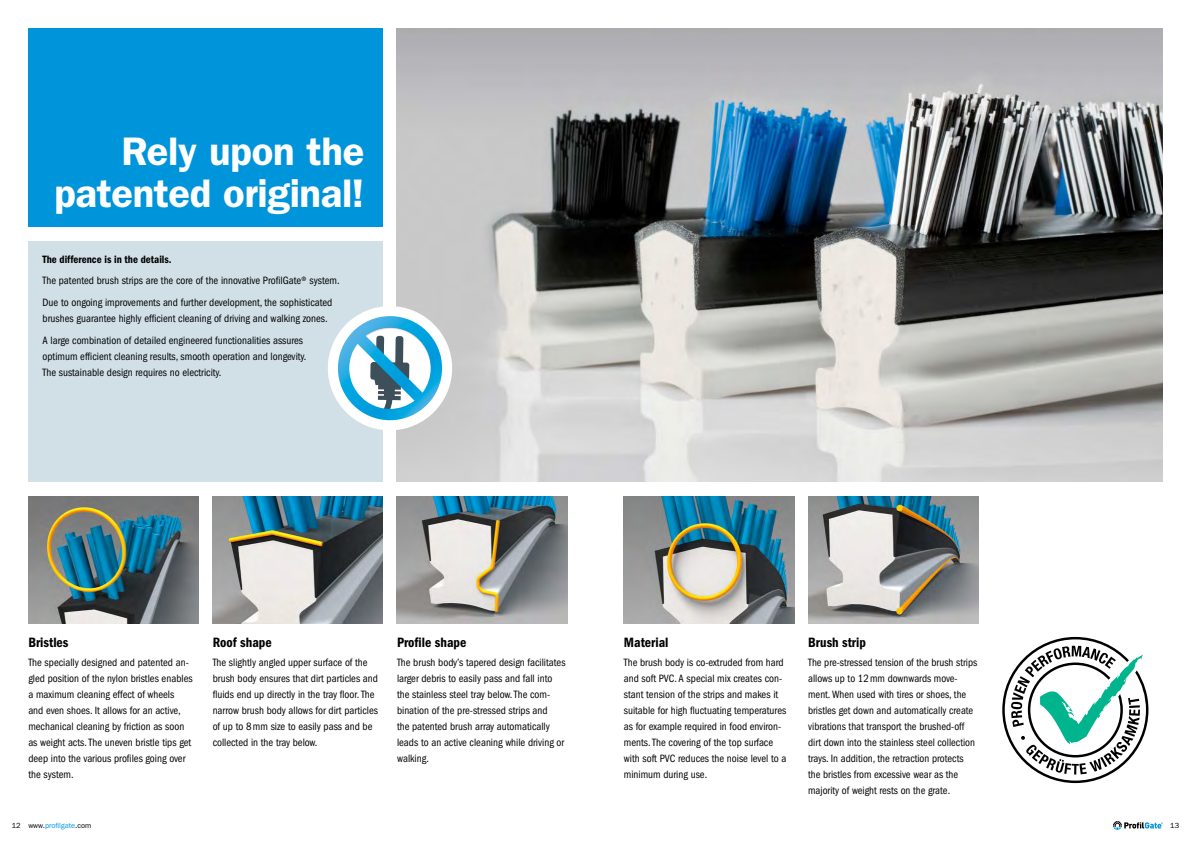
<style>
.page{position:relative;width:1191px;height:842px;background:#fff}
.page>*{position:absolute;margin:0;border:0;box-sizing:border-box;transform-origin:0 0}
.t1{font:600 40px/42px "ITC Franklin Gothic Std";letter-spacing:-.01em;color:#fff;text-align:right}
.t2{font:14px "ITC Franklin Gothic Std Dm Cd";color:#000}
.t3{font:condensed 11px/16px "ITC Franklin Gothic Std";color:#000}
.t4{font:11px "ITC Franklin Gothic Std Dm Cd";color:#000}
.t5{font:7.5px "ITC Franklin Gothic Std";color:#000}
.s1{color:#0095da}
</style>
<div class="page">
<svg style="left:1113px;top:821px;width:49px;height:9px"></svg>
<img style="left:397px;top:28px;width:765px;height:454px">
<div style="left:28px;top:28px;width:355px;height:199px;background:#0095da"></div>
<div style="left:28px;top:241px;width:355px;height:241px;background:#d1dfe7"></div>
<img style="left:28px;top:496px;width:170px;height:128px">
<img style="left:213px;top:496px;width:170px;height:128px">
<img style="left:397px;top:496px;width:170px;height:128px">
<img style="left:624px;top:496px;width:170px;height:128px">
<img style="left:808px;top:496px;width:170px;height:128px">
<div style="left:328px;top:306px;width:124px;height:124px;border:10px solid #fff;border-radius:50%"></div>
<svg style="left:338px;top:316px;width:104px;height:104px"></svg>
<svg style="left:1002px;top:637px;width:146px;height:146px"></svg>
<h1 class="t1" style="left:54px;top:130px;width:311px">Rely upon the patented original!</h1>
<p class="t4" style="left:43px;top:253px;width:131px">The difference is in the details.</p>
<p class="t3" style="left:43px;top:270px;width:298px;line-height:21.7px">The patented brush strips are the core of the innovative ProfilGate® system.<br>Due to ongoing improvements and further development, the sophisticated</p>
<p class="t3" style="left:43px;top:308px;width:287px;line-height:21.7px">brushes guarantee highly efficient cleaning of driving and walking zones.<br>A large combination of detailed engineered functionalities assures</p>
<p class="t3" style="left:43px;top:348px;width:265px">optimum efficient cleaning results, smooth operation and longevity.<br>The sustainable design requires no electricity.</p>
<p class="t2" style="left:28px;top:635px;width:42px">Bristles</p>
<p class="t3" style="left:28px;top:655px;width:166px">The specially designed and patented an&shy;gled position of the nylon bristles enables a maximum cleaning effect of wheels<br>and even shoes. It allows for an active, mechanical cleaning by friction as soon as weight acts. The uneven bristle tips get deep into the various profiles going over the system.</p>
<p class="t2" style="left:213px;top:635px;width:61px">Roof shape</p>
<p class="t3" style="left:213px;top:655px;width:167px">The slightly angled upper surface of the brush body ensures that dirt particles and fluids end up directly in the tray floor. The narrow brush body allows for dirt particles of up to 8mm size to easily pass and be collected in the tray below.</p>
<p class="t2" style="left:397px;top:635px;width:71px">Profile shape</p>
<p class="t3" style="left:397px;top:655px;width:170px">The brush body’s tapered design facilitates larger debris to easily pass and fall into the stainless steel tray below. The com&shy;bination of the pre-stressed strips and<br>the patented brush array automatically leads to an active cleaning while driving or walking.</p>
<p class="t2" style="left:624px;top:635px;width:46px">Material</p>
<p class="t3" style="left:624px;top:655px;width:164px">The brush body is co-extruded from hard and soft PVC. A special mix creates con&shy;stant tension of the strips and makes it suitable for high fluctuating temperatures as for example required in food environ&shy;ments. The covering of the top surface with soft PVC reduces the noise level to a minimum during use.</p>
<p class="t2" style="left:808px;top:635px;width:59px">Brush strip</p>
<p class="t3" style="left:808px;top:655px;width:171px">The pre-stressed tension of the brush strips allows up to 12mm downwards move&shy;ment. When used with tires or shoes, the bristles get down and automatically create vibrations that transport the brushed-off dirt down into the stainless steel collection trays. In addition, the retraction protects the bristles from excessive wear as the majority of weight rests on the grate.</p>
<p class="t5" style="left:12px;top:821px;width:81px">12 www.<span class="s1">profilgate</span>.com</p>
<p class="t5" style="left:1170px;top:821px;width:10px">13</p>
</div>
